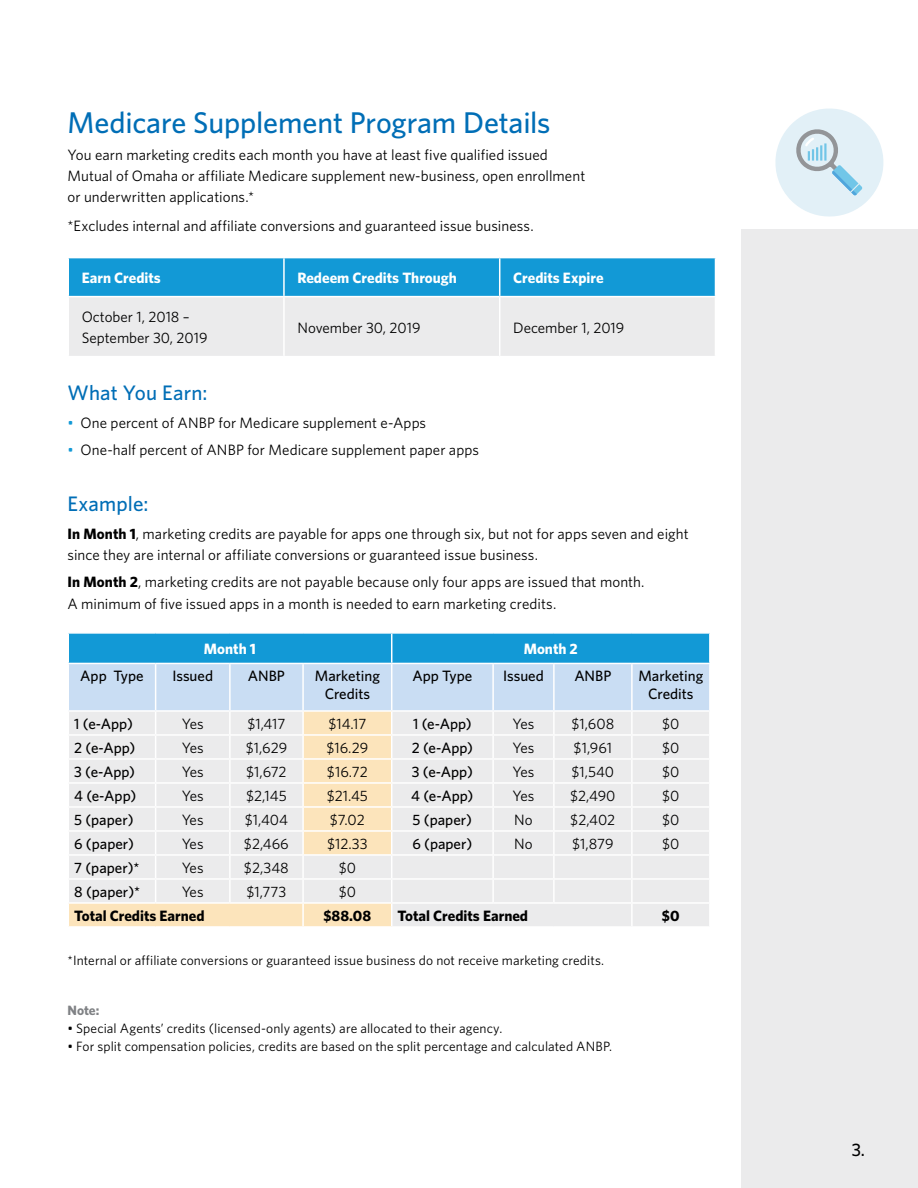
<style>
.page{position:relative;width:918px;height:1188px;background:#fff}
.page>*{position:absolute;margin:0;border:0;box-sizing:border-box;transform-origin:0 0}
.t1{font:500 30px "Whitney";letter-spacing:-.005em;color:#006eb6}
.t2{font:500 21px "Whitney";letter-spacing:.005em;color:#006eb6}
.t3{font:500 18px "Whitney";color:#000}
.t4{font:15px/21px "Whitney";color:#000}
.t5{font:500 15px/18px "Whitney";color:#000;text-align:center}
.t6{font:700 15px "Whitney";color:#fff}
.t7{font:700 15px "Whitney";color:#000}
.t8{font:13.5px "Whitney";letter-spacing:.01em;color:#000}
.t9{font:700 13.5px "Whitney";color:#808285}
.s1{color:#1299d6}
.s2{font-weight:700}
</style>
<div class="page">
<svg style="left:69px;top:258px;width:646px;height:98px;background:#97cbe3"></svg>
<hr style="left:283px;top:258px;width:2px;height:38px;background:#fff">
<hr style="left:499px;top:258px;width:1px;height:38px;background:#fff">
<hr style="left:68px;top:296px;width:216px;height:1px;background:#fff">
<hr style="left:284px;top:296px;width:216px;height:1px;background:#fff">
<hr style="left:283px;top:297px;width:2px;height:59px;background:#fff">
<hr style="left:500px;top:296px;width:216px;height:1px;background:#fff">
<hr style="left:499px;top:297px;width:1px;height:59px;background:#fff">
<svg style="left:68px;top:633px;width:642px;height:293px;background:#d3e1e7"></svg>
<hr style="left:493px;top:902px;width:61px;height:2px;background:#fff">
<hr style="left:554px;top:902px;width:78px;height:2px;background:#fff">
<hr style="left:632px;top:902px;width:79px;height:2px;background:#fff">
<hr style="left:631px;top:904px;width:2px;height:22px;background:#fff">
<hr style="left:709px;top:904px;width:2px;height:22px;background:#fff">
<div style="left:741px;top:230px;width:177px;height:958px;background:#ebebec"></div>
<svg style="left:775px;top:108px;width:109px;height:109px"></svg>
<h1 class="t1" style="left:68px;top:102px;width:485px">Medicare Supplement Program Details</h1>
<p class="t4" style="left:68px;top:144px;width:519px">You earn marketing credits each month you have at least five qualified issued<br>Mutual of Omaha or affiliate Medicare supplement new-business, open enrollment or underwritten applications.*</p>
<p class="t4" style="left:68px;top:215px;width:468px">*Excludes internal and affiliate conversions and guaranteed issue business.</p>
<p class="t6" style="left:82px;top:268px;width:81px">Earn Credits</p>
<p class="t6" style="left:297px;top:268px;width:161px">Redeem Credits Through</p>
<p class="t6" style="left:513px;top:268px;width:92px">Credits Expire</p>
<p class="t4" style="left:82px;top:306px;width:127px">October 1, 2018 –<br>September 30, 2019</p>
<p class="t4" style="left:297px;top:317px;width:125px">November 30, 2019</p>
<p class="t4" style="left:513px;top:317px;width:113px">December 1, 2019</p>
<h2 class="t2" style="left:68px;top:379px;width:141px">What You Earn:</h2>
<p class="t4" style="left:68px;top:412px;width:360px"><span class="s1">•</span> One percent of ANBP for Medicare supplement e-Apps</p>
<p class="t4" style="left:68px;top:439px;width:413px"><span class="s1">•</span> One-half percent of ANBP for Medicare supplement paper apps</p>
<h2 class="t2" style="left:68px;top:490px;width:83px">Example:</h2>
<p class="t4" style="left:68px;top:522px;width:623px"><span class="s2">In Month 1</span>, marketing credits are payable for apps one through six, but not for apps seven and eight since they are internal or affiliate conversions or guaranteed issue business.</p>
<p class="t4" style="left:68px;top:571px;width:579px;line-height:21.6px"><span class="s2">In Month 2</span>, marketing credits are not payable because only four apps are issued that month.<br>A minimum of five issued apps in a month is needed to earn marketing credits.</p>
<p class="t6" style="left:204px;top:639px;width:54px">Month 1</p>
<p class="t6" style="left:524px;top:639px;width:56px">Month 2</p>
<p class="t5" style="left:80px;top:667px;width:65px">App Type</p>
<p class="t5" style="left:172px;top:667px;width:42px">Issued</p>
<p class="t5" style="left:248px;top:667px;width:39px">ANBP</p>
<p class="t5" style="left:315px;top:667px;width:66px">Marketing<br>Credits</p>
<p class="t5" style="left:412px;top:667px;width:61px">App Type</p>
<p class="t5" style="left:503px;top:667px;width:42px">Issued</p>
<p class="t5" style="left:574px;top:667px;width:39px">ANBP</p>
<p class="t5" style="left:638px;top:667px;width:66px">Marketing<br>Credits</p>
<p class="t5" style="left:74px;top:715px;width:60px">1 (e-App)</p>
<p class="t4" style="left:182px;top:713px;width:23px">Yes</p>
<p class="t4" style="left:247px;top:713px;width:40px">$1,417</p>
<p class="t4" style="left:328px;top:713px;width:40px">$14.17</p>
<p class="t5" style="left:413px;top:715px;width:60px">1 (e-App)</p>
<p class="t4" style="left:513px;top:713px;width:23px">Yes</p>
<p class="t4" style="left:571px;top:713px;width:44px">$1,608</p>
<p class="t4" style="left:662px;top:713px;width:19px">$0</p>
<p class="t5" style="left:74px;top:739px;width:63px">2 (e-App)</p>
<p class="t4" style="left:182px;top:737px;width:23px">Yes</p>
<p class="t4" style="left:246px;top:737px;width:43px">$1,629</p>
<p class="t4" style="left:326px;top:737px;width:43px">$16.29</p>
<p class="t5" style="left:412px;top:739px;width:63px">2 (e-App)</p>
<p class="t4" style="left:513px;top:737px;width:23px">Yes</p>
<p class="t4" style="left:574px;top:737px;width:40px">$1,961</p>
<p class="t4" style="left:662px;top:737px;width:19px">$0</p>
<p class="t5" style="left:74px;top:763px;width:62px">3 (e-App)</p>
<p class="t4" style="left:182px;top:761px;width:23px">Yes</p>
<p class="t4" style="left:246px;top:761px;width:42px">$1,672</p>
<p class="t4" style="left:327px;top:761px;width:42px">$16.72</p>
<p class="t5" style="left:412px;top:763px;width:62px">3 (e-App)</p>
<p class="t4" style="left:513px;top:761px;width:23px">Yes</p>
<p class="t4" style="left:571px;top:761px;width:44px">$1,540</p>
<p class="t4" style="left:662px;top:761px;width:19px">$0</p>
<p class="t5" style="left:74px;top:787px;width:64px">4 (e-App)</p>
<p class="t4" style="left:182px;top:785px;width:23px">Yes</p>
<p class="t4" style="left:246px;top:785px;width:42px">$2,145</p>
<p class="t4" style="left:327px;top:785px;width:43px">$21.45</p>
<p class="t5" style="left:411px;top:787px;width:64px">4 (e-App)</p>
<p class="t4" style="left:513px;top:785px;width:23px">Yes</p>
<p class="t4" style="left:570px;top:785px;width:47px">$2,490</p>
<p class="t4" style="left:662px;top:785px;width:19px">$0</p>
<p class="t5" style="left:74px;top:811px;width:61px">5 (paper)</p>
<p class="t4" style="left:182px;top:809px;width:23px">Yes</p>
<p class="t4" style="left:245px;top:809px;width:45px">$1,404</p>
<p class="t4" style="left:330px;top:809px;width:36px">$7.02</p>
<p class="t5" style="left:413px;top:811px;width:61px">5 (paper)</p>
<p class="t4" style="left:514px;top:809px;width:20px">No</p>
<p class="t4" style="left:570px;top:809px;width:46px">$2,402</p>
<p class="t4" style="left:662px;top:809px;width:19px">$0</p>
<p class="t5" style="left:74px;top:835px;width:61px">6 (paper)</p>
<p class="t4" style="left:182px;top:833px;width:23px">Yes</p>
<p class="t4" style="left:244px;top:833px;width:46px">$2,466</p>
<p class="t4" style="left:327px;top:833px;width:42px">$12.33</p>
<p class="t5" style="left:412px;top:835px;width:61px">6 (paper)</p>
<p class="t4" style="left:514px;top:833px;width:20px">No</p>
<p class="t4" style="left:572px;top:833px;width:43px">$1,879</p>
<p class="t4" style="left:662px;top:833px;width:19px">$0</p>
<p class="t5" style="left:74px;top:859px;width:67px">7 (paper)*</p>
<p class="t4" style="left:182px;top:857px;width:23px">Yes</p>
<p class="t4" style="left:244px;top:857px;width:46px">$2,348</p>
<p class="t4" style="left:339px;top:857px;width:19px">$0</p>
<p class="t5" style="left:74px;top:883px;width:68px">8 (paper)*</p>
<p class="t4" style="left:182px;top:881px;width:23px">Yes</p>
<p class="t4" style="left:246px;top:881px;width:42px">$1,773</p>
<p class="t4" style="left:339px;top:881px;width:19px">$0</p>
<p class="t7" style="left:74px;top:906px;width:132px">Total Credits Earned</p>
<p class="t7" style="left:323px;top:906px;width:49px">$88.08</p>
<p class="t7" style="left:398px;top:906px;width:132px">Total Credits Earned</p>
<p class="t7" style="left:662px;top:906px;width:19px">$0</p>
<p class="t8" style="left:68px;top:951px;width:538px">*Internal or affiliate conversions or guaranteed issue business do not receive marketing credits.</p>
<p class="t9" style="left:68px;top:1001px;width:33px">Note:</p>
<p class="t8" style="left:68px;top:1019px;width:436px">• Special Agents’ credits (licensed-only agents) are allocated to their agency.</p>
<p class="t8" style="left:68px;top:1037px;width:546px">• For split compensation policies, credits are based on the split percentage and calculated ANBP.</p>
<p class="t3" style="left:852px;top:1138px;width:15px">3.</p>
</div>
